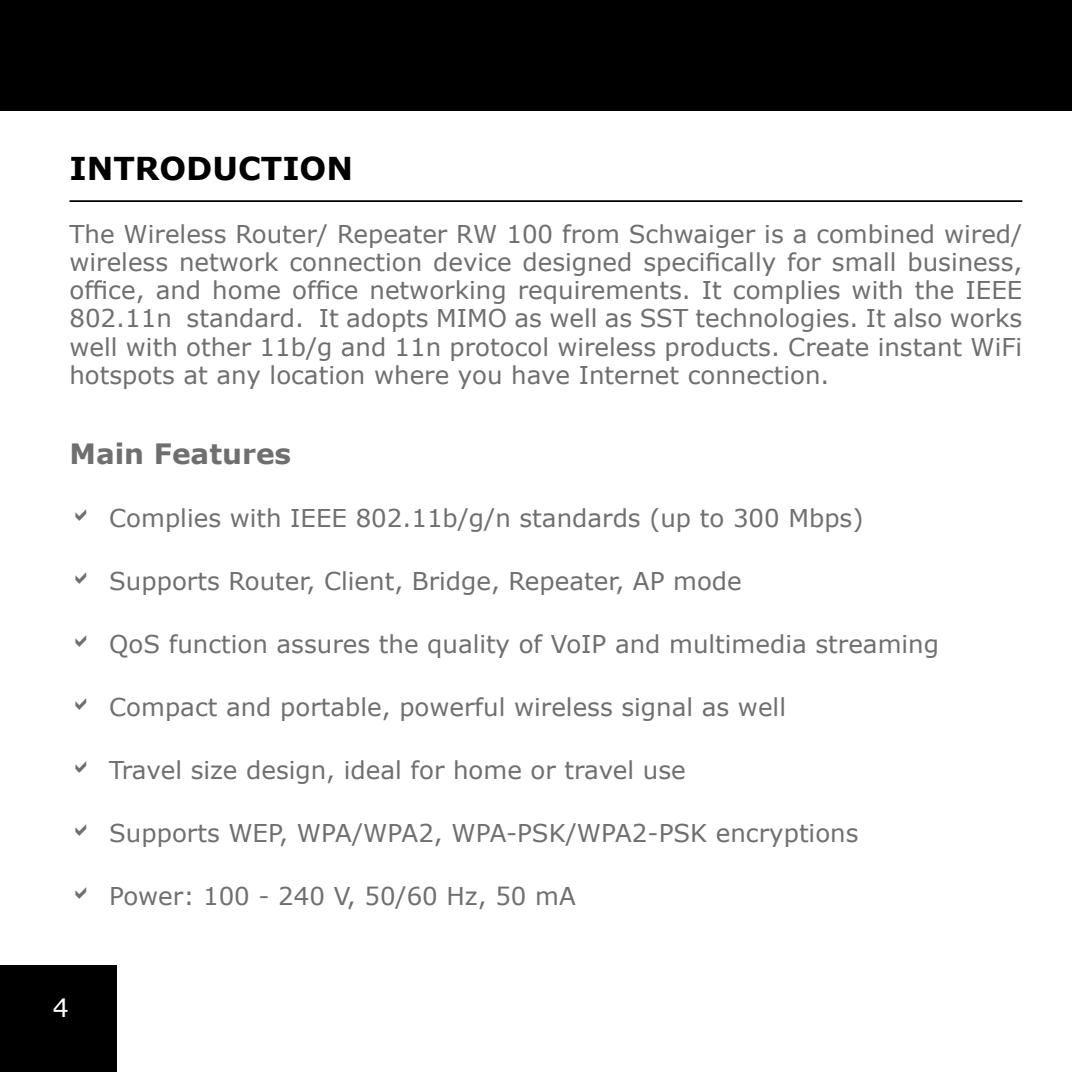
<style>
.page{position:relative;width:1072px;height:1072px;background:#fff}
.page>*{position:absolute;margin:0;border:0;box-sizing:border-box;transform-origin:0 0}
.t1{font:700 31.5px "Verdana";color:#000}
.t2{font:700 28px "Verdana";color:#706f6f}
.t3{font:25.2px "Verdana";color:#fff}
.t4{font:24.5px/28px "Verdana";color:#706f6f;text-align:justify}
</style>
<div class="page">
<div style="left:0;top:0;width:1071px;height:110px;background:#000"></div>
<div style="left:0;top:965px;width:116px;height:106px;background:#000"></div>
<hr style="left:69px;top:200px;width:953px;height:2px;background:#000">
<p class="t1" style="left:69px;top:147px;width:285px">INTRODUCTION</p>
<p class="t4" style="left:69px;top:220px;width:954px">The Wireless Router/ Repeater RW 100 from Schwaiger is a combined wired/ wireless network connection device designed specifically for small business, office, and home office networking requirements. It complies with the IEEE 802.11n standard. It adopts MIMO as well as SST technologies. It also works well with other 11b/g and 11n protocol wireless products. Create instant WiFi hotspots at any location where you have Internet connection.</p>
<p class="t2" style="left:69px;top:434px;width:223px">Main Features</p>
<p class="t3" style="left:53px;top:990px;width:18px">4</p>
<p class="t4" style="left:109px;top:504px;width:756px">Complies with IEEE 802.11b/g/n standards (up to 300 Mbps)</p>
<p class="t4" style="left:109px;top:567px;width:634px">Supports Router, Client, Bridge, Repeater, AP mode</p>
<p class="t4" style="left:109px;top:630px;width:831px">QoS function assures the quality of VoIP and multimedia streaming</p>
<p class="t4" style="left:109px;top:693px;width:678px">Compact and portable, powerful wireless signal as well</p>
<p class="t4" style="left:109px;top:756px;width:578px">Travel size design, ideal for home or travel use</p>
<p class="t4" style="left:109px;top:819px;width:751px">Supports WEP, WPA/WPA2, WPA-PSK/WPA2-PSK encryptions</p>
<p class="t4" style="left:109px;top:882px;width:468px">Power: 100 - 240 V, 50/60 Hz, 50 mA</p>
</div>
